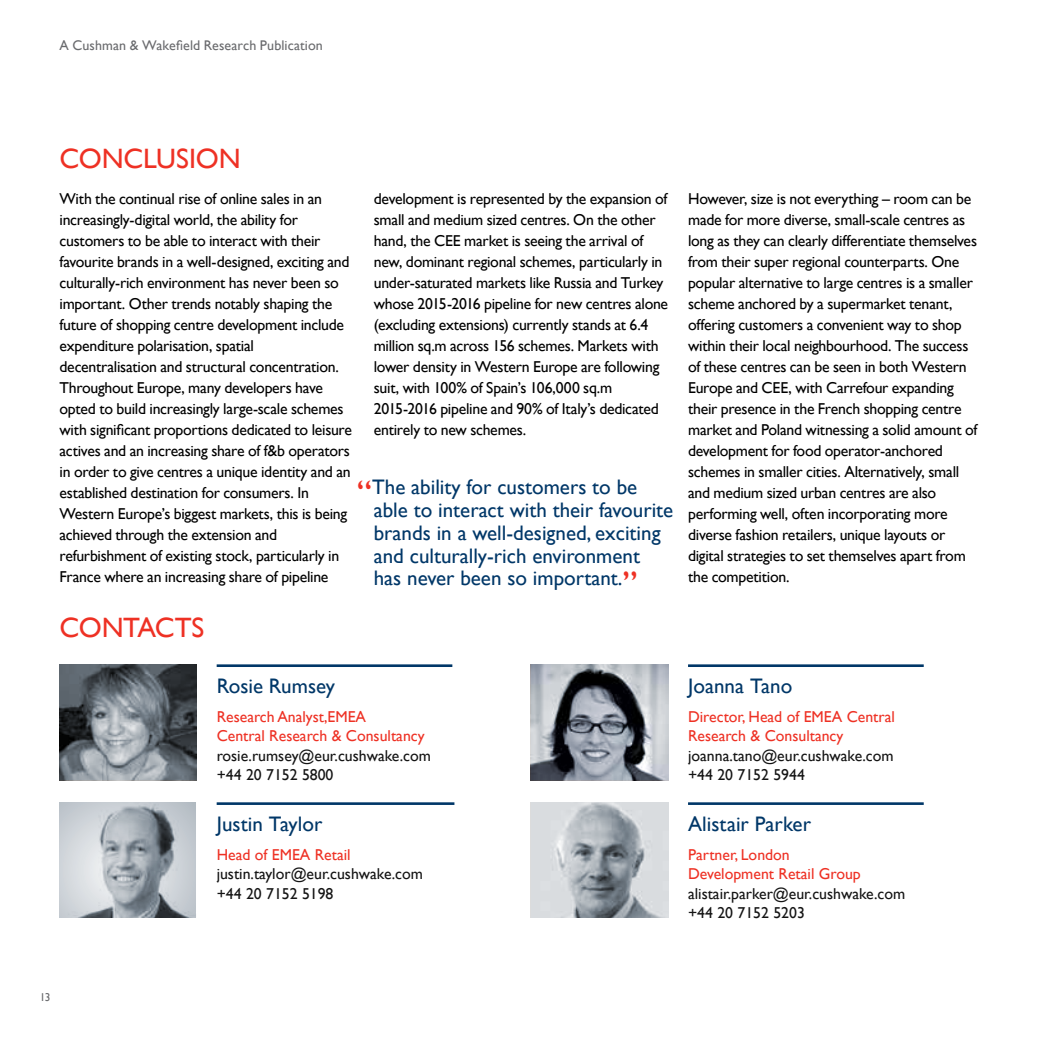
<style>
.page{position:relative;width:1042px;height:1042px;background:#fff}
.page>*{position:absolute;margin:0;border:0;box-sizing:border-box;transform-origin:0 0}
.t1{font:28px "Gill Sans";letter-spacing:-.005em;color:#ee3124}
.t2{font:21px/22.8px "Gill Sans";color:#003768}
.t3{font:15.75px/21px "Gill Sans";letter-spacing:-.015em;color:#000}
.t4{font:15.75px/19.2px "Gill Sans";color:#141414}
.t5{font:15.75px/19.2px "Gill Sans";color:#ee3124}
.t6{font:14px "Gill Sans";letter-spacing:.01em;color:#696a6d}
.t7{font:11.38px "Gill Sans";color:#696a6d}
.s1{font-size:35px;color:#ee3124}
</style>
<div class="page">
<hr style="left:1041px;top:0;width:1px;height:1042px;background:#003768">
<hr style="left:217px;top:664px;width:235px;height:3px;background:#003768">
<hr style="left:688px;top:664px;width:236px;height:3px;background:#003768">
<hr style="left:217px;top:802px;width:237px;height:3px;background:#003768">
<hr style="left:688px;top:802px;width:236px;height:3px;background:#003768">
<svg style="left:60px;top:802px;width:136px;height:116px;background:#b0b7bd"></svg>
<svg style="left:60px;top:664px;width:137px;height:116px;background:#676e74"></svg>
<svg style="left:531px;top:664px;width:137px;height:116px;background:#868b93"></svg>
<svg style="left:531px;top:802px;width:137px;height:116px;background:#b7bcc1"></svg>
<p class="t6" style="left:60px;top:37px;width:265px">A Cushman &amp; Wakefield Research Publication</p>
<h1 class="t1" style="left:60px;top:142px;width:183px">CONCLUSION</h1>
<p class="t3" style="left:60px;top:188px;width:294px">With the continual rise of online sales in an increasingly-digital world, the ability for customers to be able to interact with their favourite brands in a well-designed, exciting and culturally-rich environment has never been so important. Other trends notably shaping the future of shopping centre development include expenditure polarisation, spatial decentralisation and structural concentration.<br>Throughout Europe, many developers have opted to build increasingly large-scale schemes with significant proportions dedicated to leisure actives and an increasing share of f&amp;b operators in order to give centres a unique identity and an established destination for consumers. In Western Europe’s biggest markets, this is being achieved through the extension and refurbishment of existing stock, particularly in France where an increasing share of pipeline</p>
<p class="t3" style="left:374px;top:188px;width:296px">development is represented by the expansion of small and medium sized centres. On the other hand, the CEE market is seeing the arrival of new, dominant regional schemes, particularly in under-saturated markets like Russia and Turkey whose 2015-2016 pipeline for new centres alone (excluding extensions) currently stands at 6.4 million sq.m across 156 schemes. Markets with lower density in Western Europe are following suit, with 100% of Spain’s 106,000 sq.m 2015-2016 pipeline and 90% of Italy’s dedicated entirely to new schemes.</p>
<p class="t3" style="left:688px;top:188px;width:291px">However, size is not everything – room can be made for more diverse, small-scale centres as long as they can clearly differentiate themselves from their super regional counterparts. One popular alternative to large centres is a smaller scheme anchored by a supermarket tenant, offering customers a convenient way to shop within their local neighbourhood. The success of these centres can be seen in both Western Europe and CEE, with Carrefour expanding their presence in the French shopping centre market and Poland witnessing a solid amount of development for food operator-anchored schemes in smaller cities. Alternatively, small and medium sized urban centres are also performing well, often incorporating more diverse fashion retailers, unique layouts or digital strategies to set themselves apart from the competition.</p>
<h2 class="t2" style="left:374px;top:476px;width:301px;text-indent:-17px"><span class="s1">“</span>The ability for customers to be able to interact with their favourite brands in a well-designed, exciting and culturally-rich environment<br>has never been so important.<span class="s1">”</span></h2>
<h1 class="t1" style="left:60px;top:611px;width:146px">CONTACTS</h1>
<h2 class="t2" style="left:217px;top:674px;width:120px">Rosie Rumsey</h2>
<p class="t5" style="left:217px;top:707px;width:209px">Research Analyst,EMEA<br>Central Research &amp; Consultancy</p>
<p class="t4" style="left:217px;top:745px;width:216px">rosie.rumsey@eur.cushwake.com +44 20 7152 5800</p>
<h2 class="t2" style="left:217px;top:812px;width:107px">Justin Taylor</h2>
<p class="t5" style="left:217px;top:845px;width:136px">Head of EMEA Retail</p>
<p class="t4" style="left:217px;top:864px;width:208px">justin.taylor@eur.cushwake.com +44 20 7152 5198</p>
<h2 class="t2" style="left:688px;top:674px;width:106px">Joanna Tano</h2>
<p class="t5" style="left:688px;top:707px;width:208px">Director, Head of EMEA Central<br>Research &amp; Consultancy</p>
<p class="t4" style="left:688px;top:745px;width:207px">joanna.tano@eur.cushwake.com +44 20 7152 5944</p>
<h2 class="t2" style="left:688px;top:812px;width:125px">Alistair Parker</h2>
<p class="t5" style="left:688px;top:845px;width:174px">Partner, London<br>Development Retail Group</p>
<p class="t4" style="left:688px;top:883px;width:219px">alistair.parker@eur.cushwake.com +44 20 7152 5203</p>
<p class="t7" style="left:40px;top:990px;width:12px">13</p>
</div>
